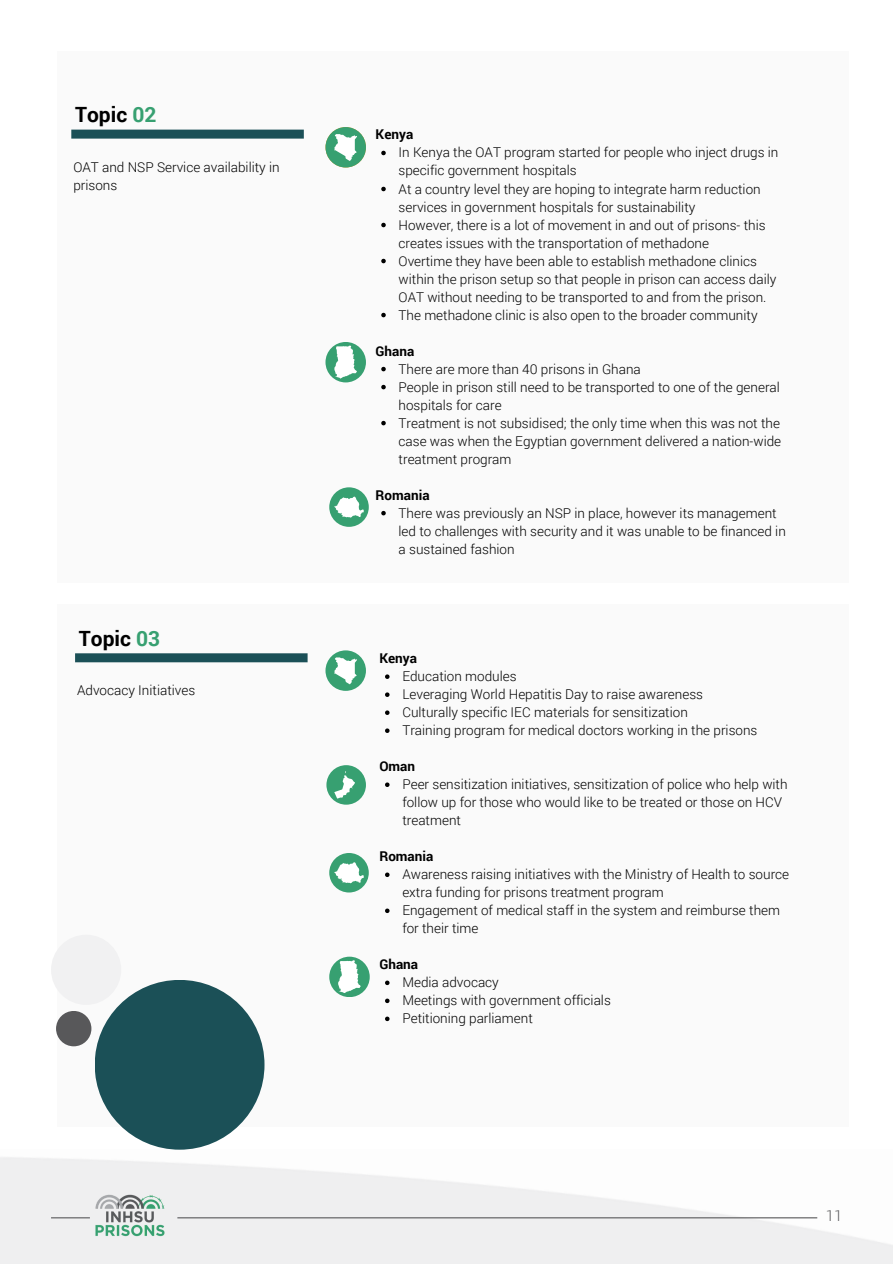
<style>
.page{position:relative;width:893px;height:1264px;background:#fff}
.page>*{position:absolute;margin:0;border:0;box-sizing:border-box;transform-origin:0 0}
.t1{font:700 21px "Roboto";color:#000}
.t2{font:300 15px "Roboto";color:#58585a}
.t3{font:300 13.5px/18px "Roboto";color:#000}
.t4{font:700 13.5px "Roboto";color:#000}
.s1{color:#37a071}
</style>
<div class="page">
<img style="left:0;top:1149px;width:892px;height:114px">
<hr style="left:177px;top:1217px;width:640px;height:1px;background:#58585a">
<hr style="left:51px;top:1217px;width:39px;height:1px;background:#58585a">
<div style="left:57px;top:52px;width:791px;height:531px;background:#fafafa"></div>
<div style="left:71px;top:130px;width:233px;height:9px;background:#1b5057"></div>
<div style="left:57px;top:604px;width:791px;height:522px;background:#fafafa"></div>
<div style="left:56px;top:1010px;width:35px;height:36px;background:#58585a;border-radius:50%"></div>
<div style="left:95px;top:979px;width:169px;height:170px;background:#1b5057;border-radius:50%"></div>
<div style="left:51px;top:934px;width:70px;height:70px;background:#f1f1f2;border-radius:50%"></div>
<div style="left:325px;top:342px;width:41px;height:40px;background:#37a071;border-radius:50%"></div>
<div style="left:75px;top:653px;width:232px;height:9px;background:#1b5057"></div>
<div style="left:325px;top:127px;width:41px;height:40px;background:#37a071;border-radius:50%"></div>
<svg style="left:334px;top:134px;width:23px;height:27px"></svg>
<svg style="left:334px;top:345px;width:23px;height:33px"></svg>
<svg style="left:381px;top:151px;width:5px;height:4px"></svg>
<svg style="left:381px;top:187px;width:5px;height:4px"></svg>
<svg style="left:381px;top:223px;width:5px;height:4px"></svg>
<svg style="left:381px;top:259px;width:5px;height:4px"></svg>
<svg style="left:381px;top:313px;width:5px;height:4px"></svg>
<svg style="left:381px;top:367px;width:5px;height:4px"></svg>
<svg style="left:381px;top:385px;width:5px;height:4px"></svg>
<svg style="left:381px;top:421px;width:5px;height:4px"></svg>
<svg style="left:381px;top:511px;width:5px;height:4px"></svg>
<svg style="left:385px;top:674px;width:4px;height:5px"></svg>
<svg style="left:385px;top:692px;width:4px;height:5px"></svg>
<svg style="left:385px;top:710px;width:4px;height:5px"></svg>
<svg style="left:385px;top:728px;width:4px;height:5px"></svg>
<svg style="left:385px;top:782px;width:4px;height:5px"></svg>
<svg style="left:385px;top:872px;width:4px;height:5px"></svg>
<svg style="left:385px;top:908px;width:4px;height:5px"></svg>
<svg style="left:385px;top:980px;width:4px;height:5px"></svg>
<svg style="left:385px;top:998px;width:4px;height:5px"></svg>
<svg style="left:385px;top:1016px;width:4px;height:5px"></svg>
<div style="left:329px;top:487px;width:40px;height:40px;background:#37a071;border-radius:50%"></div>
<svg style="left:334px;top:496px;width:29px;height:21px"></svg>
<div style="left:325px;top:650px;width:41px;height:41px;background:#37a071;border-radius:50%"></div>
<svg style="left:334px;top:657px;width:23px;height:27px"></svg>
<div style="left:326px;top:765px;width:40px;height:39px;background:#37a071;border-radius:50%"></div>
<svg style="left:334px;top:771px;width:20px;height:27px"></svg>
<div style="left:329px;top:853px;width:40px;height:39px;background:#37a071;border-radius:50%"></div>
<svg style="left:334px;top:862px;width:29px;height:21px"></svg>
<div style="left:329px;top:956px;width:41px;height:41px;background:#37a071;border-radius:50%"></div>
<svg style="left:338px;top:960px;width:22px;height:32px"></svg>
<img style="left:92px;top:1190px;width:76px;height:49px">
<h1 class="t1" style="left:75px;top:100px;width:83px">Topic <span class="s1">02</span></h1>
<p class="t3" style="left:73px;top:157px;width:208px">OAT and NSP Service availability in prisons</p>
<h1 class="t1" style="left:79px;top:623px;width:83px">Topic <span class="s1">03</span></h1>
<p class="t3" style="left:77px;top:681px;width:120px">Advocacy Initiatives</p>
<p class="t4" style="left:375px;top:125px;width:39px">Kenya</p>
<p class="t3" style="left:398px;top:143px;width:381px">In Kenya the OAT program started for people who inject drugs in specific government hospitals<br>At a country level they are hoping to integrate harm reduction services in government hospitals for sustainability<br>However, there is a lot of movement in and out of prisons- this creates issues with the transportation of methadone<br>Overtime they have been able to establish methadone clinics within the prison setup so that people in prison can access daily OAT without needing to be transported to and from the prison.<br>The methadone clinic is also open to the broader community</p>
<p class="t4" style="left:375px;top:341px;width:40px">Ghana</p>
<p class="t3" style="left:398px;top:359px;width:384px">There are more than 40 prisons in Ghana<br>People in prison still need to be transported to one of the general hospitals for care<br>Treatment is not subsidised; the only time when this was not the case was when the Egyptian government delivered a nation-wide treatment program</p>
<p class="t4" style="left:375px;top:485px;width:55px">Romania</p>
<p class="t3" style="left:398px;top:503px;width:389px">There was previously an NSP in place, however its management led to challenges with security and it was unable to be financed in a sustained fashion</p>
<p class="t4" style="left:379px;top:649px;width:39px">Kenya</p>
<p class="t3" style="left:402px;top:667px;width:356px">Education modules<br>Leveraging World Hepatitis Day to raise awareness Culturally specific IEC materials for sensitization<br>Training program for medical doctors working in the prisons</p>
<p class="t4" style="left:379px;top:757px;width:37px">Oman</p>
<p class="t3" style="left:402px;top:775px;width:387px">Peer sensitization initiatives, sensitization of police who help with follow up for those who would like to be treated or those on HCV treatment</p>
<p class="t4" style="left:379px;top:847px;width:55px">Romania</p>
<p class="t3" style="left:402px;top:865px;width:388px">Awareness raising initiatives with the Ministry of Health to source extra funding for prisons treatment program<br>Engagement of medical staff in the system and reimburse them for their time</p>
<p class="t4" style="left:379px;top:955px;width:40px">Ghana</p>
<p class="t3" style="left:402px;top:973px;width:210px">Media advocacy<br>Meetings with government officials<br>Petitioning parliament</p>
<p class="t2" style="left:825px;top:1204px;width:18px">11</p>
</div>
